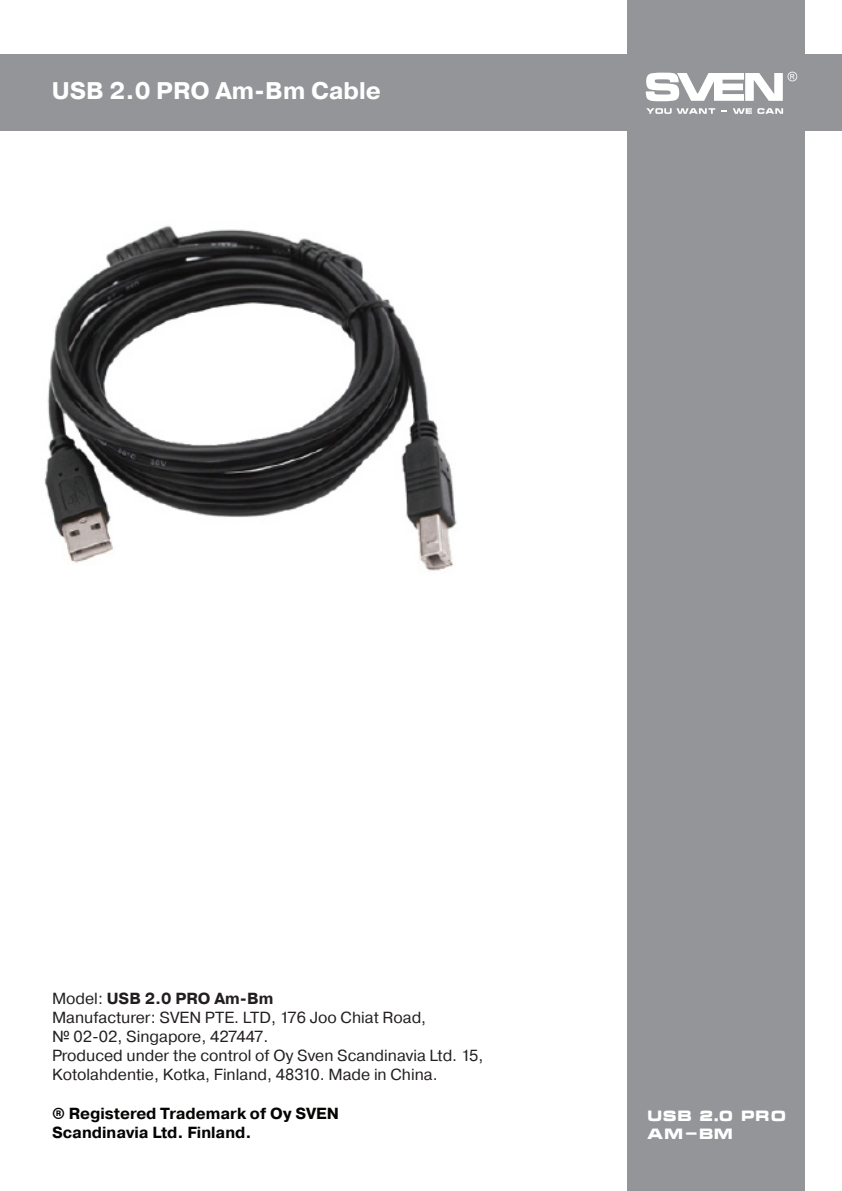
<style>
.page{position:relative;width:842px;height:1191px;background:#fff}
.page>*{position:absolute;margin:0;border:0;box-sizing:border-box;transform-origin:0 0}
.t1{font:700 24px "Pragmatica";color:#fff}
.t2{font:16px/19.2px "Pragmatica";color:#231f20}
.t3{font:700 16px/19.2px "Pragmatica";color:#040503}
.t4{font:700 14.4px/17.4px "Micra";color:#fff}
.s1{font-weight:700}
</style>
<div class="page">
<div style="left:627px;top:0;width:178px;height:1191px;background:#939598"></div>
<div style="left:0;top:55px;width:842px;height:76px;background:#939598"></div>
<svg style="left:646px;top:72px;width:151px;height:29px"></svg>
<svg style="left:646px;top:108px;width:69px;height:6px"></svg>
<svg style="left:733px;top:108px;width:50px;height:6px"></svg>
<img style="left:44px;top:225px;width:413px;height:346px">
<h1 class="t1" style="left:52px;top:75px;width:331px">USB 2.0 PRO Am-Bm Cable</h1>
<p class="t2" style="left:52px;top:988px;width:433px">Model: <span class="s1">USB 2.0 PRO Am-Bm<br></span>Manufacturer: SVEN PTE. LTD, 176 Joo Chiat Road,<br>№ 02-02, Singapore, 427447.<br>Produced under the control of Oy Sven Scandinavia Ltd. 15, Kotolahdentie, Kotka, Finland, 48310. Made in China.</p>
<p class="t3" style="left:52px;top:1103px;width:289px">® Registered Trademark of Oy SVEN<br>Scandinavia Ltd. Finland.</p>
<p class="t4" style="left:647px;top:1107px;width:141px">USB 2.0 PRO<br>Am-Bm</p>
</div>
